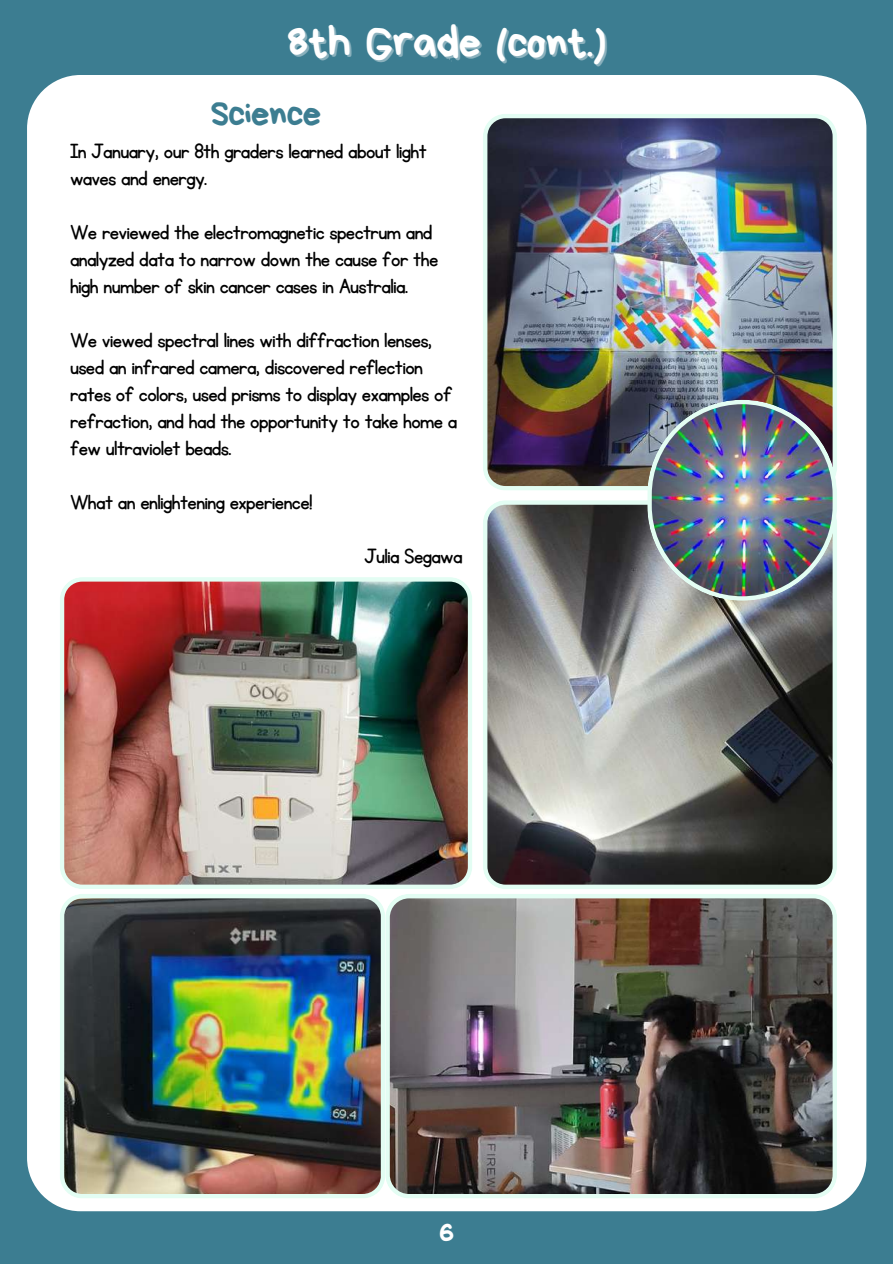
<style>
.page{position:relative;width:893px;height:1264px;background:#fff}
.page>*{position:absolute;margin:0;border:0;box-sizing:border-box;transform-origin:0 0}
.t1{font:45px "Bryndan Write";letter-spacing:-.025em;color:#fff}
.t2{font:37.5px "Bryndan Write";letter-spacing:-.025em;color:#3c7d91}
.t3{font:30px "Bryndan Write";color:#fff}
.t4{font:24px/27px "KG Primary Penmanship";letter-spacing:-.025em;color:#000}
</style>
<div class="page">
<div style="left:0;top:0;width:892px;height:1263px;background:#3c7d91"></div>
<div style="left:27px;top:75px;width:839px;height:1136px;background:#fff;border-radius:53px"></div>
<img style="left:60px;top:577px;width:412px;height:311px">
<img style="left:385px;top:894px;width:451px;height:304px">
<img style="left:60px;top:894px;width:325px;height:304px">
<img style="left:483px;top:114px;width:354px;height:376px">
<svg style="left:483px;top:500px;width:354px;height:389px"></svg>
<img style="left:647px;top:400px;width:190px;height:200px">
<h1 class="t1" style="left:287px;top:20px;width:321px">8th Grade (cont.)</h1>
<h2 class="t2" style="left:210px;top:95px;width:113px">Science</h2>
<p class="t4" style="left:70px;top:138px;width:358px">In January, our 8th graders learned about light waves and energy.</p>
<p class="t4" style="left:70px;top:219px;width:370px">We reviewed the electromagnetic spectrum and analyzed data to narrow down the cause for the high number of skin cancer cases in Australia.</p>
<p class="t4" style="left:70px;top:327px;width:389px">We viewed spectral lines with diffraction lenses, used an infrared camera, discovered reflection rates of colors, used prisms to display examples of refraction, and had the opportunity to take home a few ultraviolet beads.</p>
<p class="t4" style="left:70px;top:489px;width:244px">What an enlightening experience!</p>
<p class="t4" style="left:364px;top:543px;width:100px">Julia Segawa</p>
<p class="t3" style="left:439px;top:1218px;width:17px">6</p>
</div>
